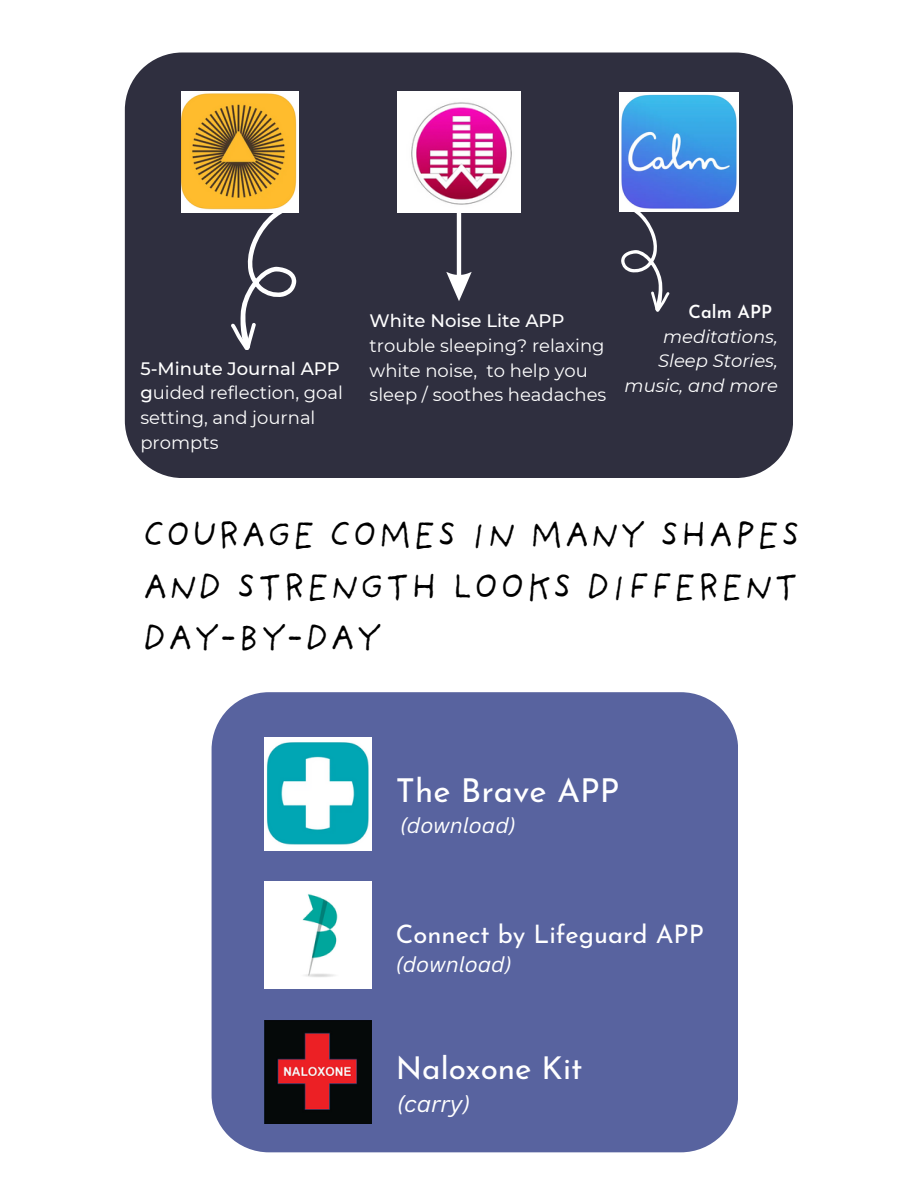
<style>
.page{position:relative;width:918px;height:1188px;background:#fff}
.page>*{position:absolute;margin:0;border:0;box-sizing:border-box;transform-origin:0 0}
.t1{font:37.5px/51.8px "Providence Sans Pro";color:#000;text-align:justify}
.t2{font:33px "Josefin Sans";color:#fff}
.t3{font:31.5px "Josefin Sans";color:#fff}
.t4{font:25.5px "Josefin Sans";color:#fff}
.t5{font:italic 22.5px "Canva Sans";color:#fff}
.t6{font:italic 21px "Canva Sans";color:#fff}
.t7{font:18px/24.8px "Montserrat";color:#fff}
.t8{font:italic 18px/24.8px "Montserrat";color:#fff;text-align:right}
.t9{font:500 18px "Montserrat";color:#fff}
.t10{font:600 18px "Josefin Sans";color:#fff}
.s1{font-weight:500}
</style>
<div class="page">
<div style="left:212px;top:692px;width:526px;height:460px;background:#58639f"></div>
<div style="left:125px;top:52px;width:668px;height:426px;background:#2f2f3f"></div>
<img style="left:181px;top:92px;width:117px;height:120px">
<img style="left:397px;top:92px;width:124px;height:120px">
<img style="left:620px;top:92px;width:118px;height:119px">
<svg style="left:231px;top:203px;width:66px;height:147px"></svg>
<svg style="left:620px;top:203px;width:49px;height:109px"></svg>
<svg style="left:446px;top:212px;width:26px;height:89px"></svg>
<img style="left:264px;top:738px;width:107px;height:112px">
<img style="left:264px;top:882px;width:107px;height:107px">
<img style="left:264px;top:1021px;width:107px;height:102px">
<p class="t9" style="left:140px;top:357px;width:201px">5-Minute Journal APP</p>
<p class="t7" style="left:140px;top:381px;width:204px"><span class="s1">g</span>uided reflection, goal setting, and journal prompts</p>
<p class="t9" style="left:370px;top:310px;width:196px">White Noise Lite APP</p>
<p class="t7" style="left:370px;top:333px;width:238px">trouble sleeping? relaxing white noise, to help you sleep / soothes headaches</p>
<p class="t10" style="left:689px;top:304px;width:85px">Calm APP</p>
<p class="t8" style="left:625px;top:324px;width:155px">meditations,<br>Sleep Stories, music, and more</p>
<p class="t1" style="left:142px;top:515px;width:660px">COURAGE COMES IN MANY SHAPES AND STRENGTH LOOKS DIFFERENT DAY-BY-DAY</p>
<p class="t2" style="left:396px;top:777px;width:225px">The Brave APP</p>
<p class="t6" style="left:400px;top:811px;width:117px">(download)</p>
<p class="t4" style="left:396px;top:924px;width:310px">Connect by Lifeguard APP</p>
<h1 class="t6" style="left:396px;top:950px;width:117px">(download)</h1>
<p class="t3" style="left:396px;top:1056px;width:188px">Naloxone Kit</p>
<p class="t5" style="left:397px;top:1088px;width:75px">(carry)</p>
</div>
